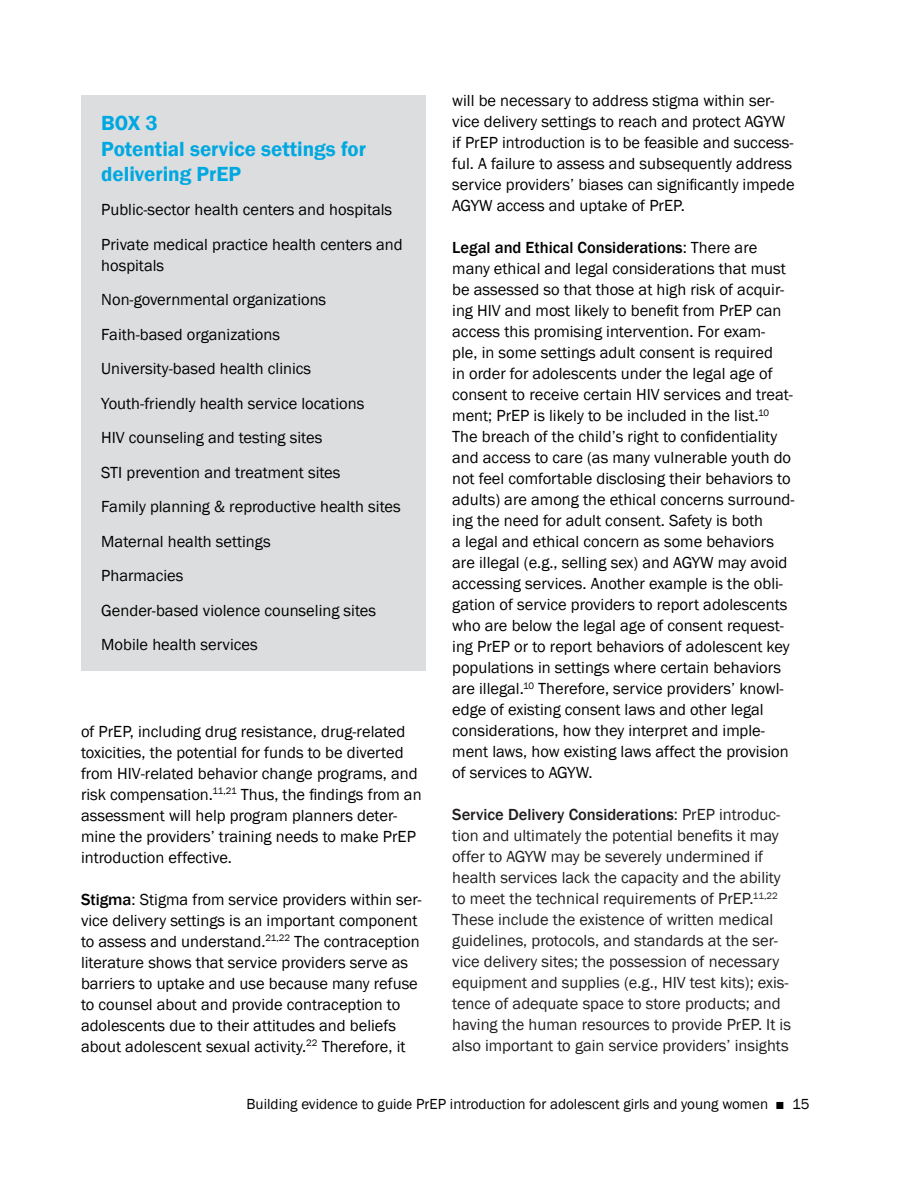
<style>
.page{position:relative;width:918px;height:1188px;background:#fff}
.page>*{position:absolute;margin:0;border:0;box-sizing:border-box;transform-origin:0 0}
.t1{font:600 21px/25.2px "Franklin Gothic";color:#00a8e1}
.t2{font:16.5px/21px "Franklin Gothic";color:#000}
.t3{font:16.5px/21px "Franklin Gothic";color:#221e1f}
.t4{font:15px "Franklin Gothic";color:#000}
.s1{font-weight:500}
</style>
<div class="page">
<div style="left:81px;top:96px;width:344px;height:575px;background:#dcddde"></div>
<p class="t1" style="left:101px;top:111px;width:266px">BOX 3<br>Potential service settings for delivering PrEP</p>
<p class="t2" style="left:101px;top:193px;width:303px;line-height:34.5px">Public-sector health centers and hospitals<br>Private medical practice health centers and</p>
<p class="t2" style="left:101px;top:248px;width:301px;line-height:34.5px">hospitals<br>Non-governmental organizations<br>Faith-based organizations<br>University-based health clinics<br>Youth-friendly health service locations<br>HIV counseling and testing sites<br>STI prevention and treatment sites<br>Family planning &amp; reproductive health sites<br>Maternal health settings<br>Pharmacies<br>Gender-based violence counseling sites<br>Mobile health services</p>
<p class="t2" style="left:81px;top:721px;width:342px">of PrEP, including drug resistance, drug-related toxicities, the potential for funds to be diverted from HIV-related behavior change programs, and risk compensation.<sup>11,21</sup> Thus, the findings from an assessment will help program planners deter&shy;mine the providers’ training needs to make PrEP introduction effective.</p>
<p class="t2" style="left:81px;top:889px;width:342px"><span class="s1">Stigma</span>: Stigma from service providers within ser&shy;vice delivery settings is an important component to assess and understand.<sup>21,22</sup> The contraception literature shows that service providers serve as barriers to uptake and use because many refuse to counsel about and provide contraception to adolescents due to their attitudes and beliefs about adolescent sexual activity.<sup>22</sup> Therefore, it</p>
<p class="t2" style="left:452px;top:90px;width:344px">will be necessary to address stigma within ser&shy;vice delivery settings to reach and protect AGYW if PrEP introduction is to be feasible and success&shy;ful. A failure to assess and subsequently address service providers’ biases can significantly impede AGYW access and uptake of PrEP.</p>
<p class="t2" style="left:452px;top:237px;width:344px"><span class="s1">Legal and Ethical Considerations</span>: There are many ethical and legal considerations that must be assessed so that those at high risk of acquir&shy;ing HIV and most likely to benefit from PrEP can access this promising intervention. For exam&shy;ple, in some settings adult consent is required<br>in order for adolescents under the legal age of consent to receive certain HIV services and treat&shy;ment; PrEP is likely to be included in the list.<sup>10<br></sup>The breach of the child’s right to confidentiality and access to care (as many vulnerable youth do not feel comfortable disclosing their behaviors to adults) are among the ethical concerns surround&shy;ing the need for adult consent. Safety is both<br>a legal and ethical concern as some behaviors are illegal (e.g., selling sex) and AGYW may avoid accessing services. Another example is the obli&shy;gation of service providers to report adolescents who are below the legal age of consent request&shy;ing PrEP or to report behaviors of adolescent key populations in settings where certain behaviors are illegal.<sup>10</sup> Therefore, service providers’ knowl&shy;edge of existing consent laws and other legal considerations, how they interpret and imple&shy;ment laws, how existing laws affect the provision of services to AGYW.</p>
<p class="t3" style="left:452px;top:804px;width:340px"><span class="s1">Service Delivery Considerations</span>: PrEP introduc&shy;tion and ultimately the potential benefits it may offer to AGYW may be severely undermined if health services lack the capacity and the ability to meet the technical requirements of PrEP.<sup>11,22<br></sup>These include the existence of written medical guidelines, protocols, and standards at the ser&shy;vice delivery sites; the possession of necessary equipment and supplies (e.g., HIV test kits); exis&shy;tence of adequate space to store products; and having the human resources to provide PrEP. It is also important to gain service providers’ insights</p>
<p class="t4" style="left:247px;top:1094px;width:564px">Building evidence to guide PrEP introduction for adolescent girls and young women ■ 15</p>
</div>
